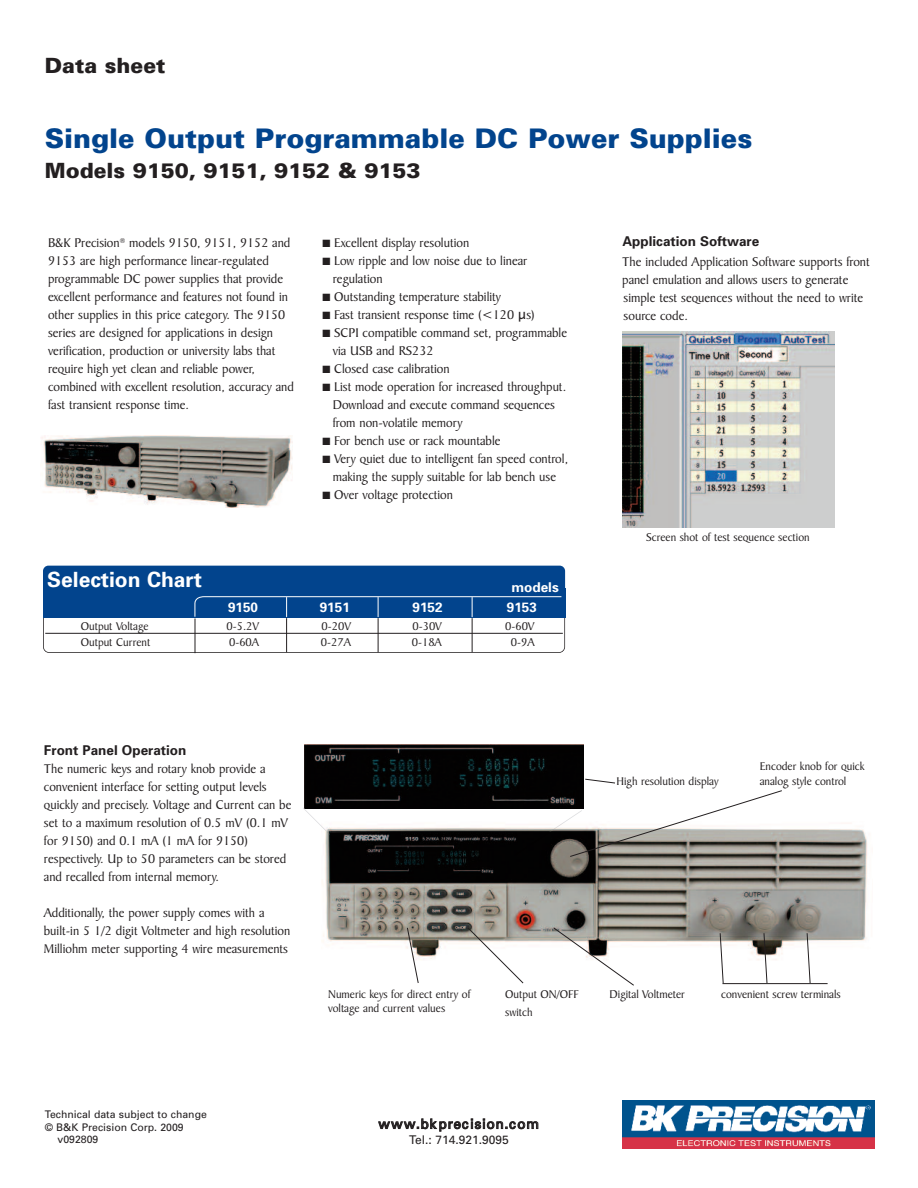
<style>
.page{position:relative;width:918px;height:1188px;background:#fff}
.page>*{position:absolute;margin:0;border:0;box-sizing:border-box;transform-origin:0 0}
.t1{font:900 27px "Univers";color:#02448d}
.t2{font:900 21px "Univers";color:#231f20}
.t3{font:700 21px "Univers";color:#fff}
.t4{font:13.5px/18px "Baker Signet BT";color:#231f20}
.t5{font:700 13.5px "Univers";color:#231f20}
.t6{font:700 13.5px "Univers";color:#fff}
.t7{font:13.5px "Univers";letter-spacing:.055em;color:#231f20}
.t8{font:12px/14.4px "Baker Signet BT";color:#231f20}
.t9{font:12px "Univers";color:#231f20}
.t10{font:10.5px "Univers";color:#231f20}
.s1{font-family:"Lucida Grande"}
</style>
<div class="page">
<div style="left:43px;top:602px;width:522px;height:51px;border:2px solid #231f20;border-radius:6px"></div>
<hr style="left:45px;top:633px;width:518px;height:1px;background:#231f20">
<div style="left:43px;top:588px;width:522px;height:30px;background:#02448d"></div>
<div style="left:43px;top:566px;width:522px;height:43px;background:#02448d;border-radius:5px"></div>
<img style="left:322px;top:827px;width:545px;height:133px">
<hr style="left:195px;top:619px;width:1px;height:34px;background:#231f20">
<hr style="left:286px;top:618px;width:1px;height:34px;background:#231f20">
<hr style="left:378px;top:618px;width:1px;height:34px;background:#231f20">
<hr style="left:472px;top:618px;width:1px;height:34px;background:#231f20">
<svg style="left:719px;top:932px;width:5px;height:51px"></svg>
<svg style="left:763px;top:932px;width:5px;height:51px"></svg>
<svg style="left:806px;top:932px;width:5px;height:51px"></svg>
<svg style="left:407px;top:927px;width:12px;height:56px"></svg>
<svg style="left:467px;top:927px;width:57px;height:57px"></svg>
<svg style="left:553px;top:927px;width:82px;height:59px"></svg>
<hr style="left:722px;top:983px;width:106px;height:1px;background:#231f20">
<img style="left:623px;top:1101px;width:252px;height:48px">
<svg style="left:194px;top:596px;width:368px;height:21px"></svg>
<img style="left:305px;top:745px;width:278px;height:64px">
<svg style="left:585px;top:778px;width:30px;height:6px"></svg>
<img style="left:623px;top:332px;width:212px;height:196px">
<img style="left:41px;top:435px;width:252px;height:73px">
<img style="left:321px;top:825px;width:25px;height:26px">
<svg style="left:303px;top:808px;width:18px;height:18px"></svg>
<svg style="left:564px;top:790px;width:219px;height:67px"></svg>
<img style="left:516px;top:822px;width:49px;height:33px">
<h2 class="t2" style="left:45px;top:57px;width:122px">Data sheet</h2>
<h1 class="t1" style="left:45px;top:129px;width:709px">Single Output Programmable DC Power Supplies</h1>
<h2 class="t2" style="left:45px;top:163px;width:377px">Models 9150, 9151, 9152 &amp; 9153</h2>
<p class="t4" style="left:48px;top:235px;width:247px">B&amp;K Precision<sup>®</sup> models 9150, 9151, 9152 and 9153 are high performance linear-regulated programmable DC power supplies that provide excellent performance and features not found in other supplies in this price category. The 9150 series are designed for applications in design verification, production or university labs that require high yet clean and reliable power, combined with excellent resolution, accuracy and fast transient response time.</p>
<h2 class="t3" style="left:47px;top:572px;width:156px">Selection Chart</h2>
<p class="t4" style="left:322px;top:235px;width:148px">■ Excellent display resolution</p>
<p class="t4" style="left:333px;top:253px;width:196px;text-indent:-10px">■ Low ripple and low noise due to linear regulation</p>
<p class="t4" style="left:322px;top:289px;width:180px">■ Outstanding temperature stability</p>
<p class="t4" style="left:322px;top:307px;width:214px">■ Fast transient response time (&lt;120 <span class="s1">µ</span>s)</p>
<p class="t4" style="left:333px;top:325px;width:236px;text-indent:-10px">■ SCPI compatible command set, programmable via USB and RS232</p>
<p class="t4" style="left:322px;top:361px;width:129px">■ Closed case calibration</p>
<p class="t4" style="left:333px;top:379px;width:235px;text-indent:-10px">■ List mode operation for increased throughput.<br>Download and execute command sequences from non-volatile memory</p>
<p class="t4" style="left:322px;top:433px;width:180px">■ For bench use or rack mountable</p>
<p class="t4" style="left:322px;top:451px;width:247px;text-align:center">■ Very quiet due to intelligent fan speed control, making the supply suitable for lab bench use</p>
<p class="t4" style="left:322px;top:487px;width:132px">■ Over voltage protection</p>
<p class="t6" style="left:512px;top:583px;width:49px">models</p>
<p class="t6" style="left:228px;top:603px;width:32px">9150</p>
<p class="t6" style="left:320px;top:603px;width:32px">9151</p>
<p class="t6" style="left:412px;top:603px;width:32px">9152</p>
<p class="t6" style="left:507px;top:603px;width:32px">9153</p>
<p class="t8" style="left:81px;top:620px;width:69px">Output Voltage</p>
<p class="t8" style="left:227px;top:620px;width:34px">0-5.2V</p>
<p class="t8" style="left:322px;top:620px;width:31px">0-20V</p>
<p class="t8" style="left:413px;top:620px;width:31px">0-30V</p>
<p class="t8" style="left:505px;top:620px;width:31px">0-60V</p>
<p class="t8" style="left:81px;top:636px;width:71px">Output Current</p>
<p class="t8" style="left:229px;top:636px;width:32px">0-60A</p>
<p class="t8" style="left:321px;top:636px;width:32px">0-27A</p>
<p class="t8" style="left:412px;top:636px;width:32px">0-18A</p>
<p class="t8" style="left:511px;top:636px;width:25px">0-9A</p>
<p class="t5" style="left:44px;top:745px;width:144px">Front Panel Operation</p>
<p class="t4" style="left:44px;top:761px;width:249px">The numeric keys and rotary knob provide a convenient interface for setting output levels quickly and precisely. Voltage and Current can be set to a maximum resolution of 0.5 mV (0.1 mV for 9150) and 0.1 mA (1 mA for 9150) respectively. Up to 50 parameters can be stored and recalled from internal memory.</p>
<p class="t4" style="left:44px;top:905px;width:248px">Additionally, the power supply comes with a built-in 5 1/2 digit Voltmeter and high resolution<br>Milliohm meter supporting 4 wire measurements</p>
<p class="t5" style="left:622px;top:237px;width:138px">Application Software</p>
<p class="t4" style="left:622px;top:254px;width:249px">The included Application Software supports front panel emulation and allows users to generate simple test sequences without the need to write source code.</p>
<p class="t8" style="left:646px;top:531px;width:165px">Screen shot of test sequence section</p>
<p class="t8" style="left:616px;top:775px;width:104px">High resolution display</p>
<p class="t8" style="left:760px;top:761px;width:106px">Encoder knob for quick analog style control</p>
<p class="t10" style="left:45px;top:1111px;width:164px">Technical data subject to change</p>
<p class="t10" style="left:45px;top:1123px;width:141px">© B&amp;K Precision Corp. 2009</p>
<p class="t10" style="left:58px;top:1136px;width:42px">v092809</p>
<p class="t8" style="left:328px;top:988px;width:144px">Numeric keys for direct entry of voltage and current values</p>
<p class="t8" style="left:505px;top:988px;width:75px">Output ON/OFF</p>
<p class="t8" style="left:721px;top:988px;width:121px">convenient screw terminals</p>
<p class="t8" style="left:505px;top:1006px;width:29px">switch</p>
<p class="t8" style="left:610px;top:988px;width:77px">Digital Voltmeter</p>
<p class="t7" style="left:379px;top:1119px;width:162px">www.bk precision.com</p>
<p class="t9" style="left:409px;top:1135px;width:101px">Tel.: 714.921.9095</p>
</div>
